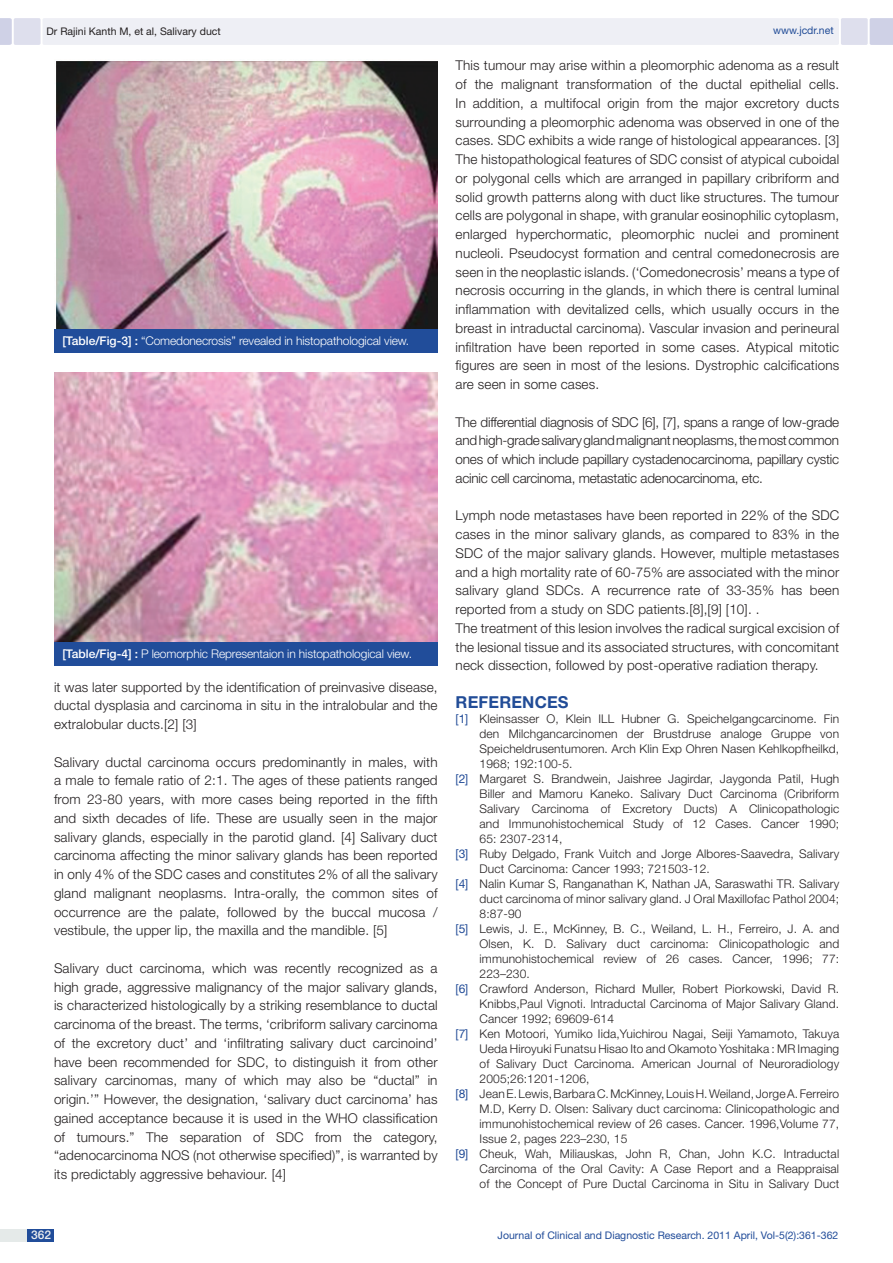
<style>
.page{position:relative;width:893px;height:1263px;background:#fff}
.page>*{position:absolute;margin:0;border:0;box-sizing:border-box;transform-origin:0 0}
.t1{font:700 16.5px "Helvetica Neue";letter-spacing:.01em;color:#214c97}
.t2{font:300 13.5px/18.8px "Helvetica Neue";letter-spacing:.01em;color:#231f20;text-align:justify}
.t3{font:300 12px "Helvetica Neue";letter-spacing:.01em;color:#231f20}
.t4{font:300 12px "Helvetica Neue";letter-spacing:-.01em;color:#fff}
.t5{font:500 12px "Helvetica Neue";color:#eceeef}
.t6{font:10.5px "Helvetica Neue";color:#214c99}
.t7{font:10.5px "Helvetica Neue";color:#231f20}
.t8{font:10.5px "Helvetica Neue";color:#214c97}
.s1{font-weight:500}
.s2{font-weight:400;color:#214b97}
</style>
<div class="page">
<div style="left:43px;top:18px;width:796px;height:27px;background:#eeeff5;border-radius:2px"></div>
<div style="left:14px;top:18px;width:27px;height:27px;background:#dedfed;border-radius:2px"></div>
<svg style="left:0;top:18px;width:12px;height:27px"></svg>
<div style="left:841px;top:18px;width:27px;height:27px;background:#dedfed;border-radius:2px"></div>
<div style="left:0;top:1229px;width:41px;height:13px;background:#e5eae9"></div>
<div style="left:27px;top:1229px;width:27px;height:13px;background:#214d9a"></div>
<svg style="left:870px;top:18px;width:23px;height:27px"></svg>
<img style="left:56px;top:61px;width:381px;height:268px">
<div style="left:54px;top:329px;width:383px;height:24px;background:#214d9a"></div>
<img style="left:54px;top:373px;width:383px;height:270px">
<div style="left:54px;top:643px;width:383px;height:23px;background:#214d9a"></div>
<p class="t7" style="left:47px;top:25px;width:176px">Dr Rajini Kanth M, et al, Salivary duct</p>
<p class="t4" style="left:62px;top:333px;width:348px"><span class="s1">[Table/Fig-3] :</span> “Comedonecrosis” revealed in histopathological view.</p>
<p class="t4" style="left:62px;top:646px;width:351px"><span class="s1">[Table/Fig-4] :</span> P leomorphic Representaion in histopathological view.</p>
<p class="t2" style="left:54px;top:677px;width:385px">it was later supported by the identification of preinvasive disease, ductal dysplasia and carcinoma in situ in the intralobular and the extralobular ducts.[2] [3]</p>
<p class="t2" style="left:54px;top:752px;width:385px">Salivary ductal carcinoma occurs predominantly in males, with a male to female ratio of 2:1. The ages of these patients ranged from 23-80 years, with more cases being reported in the fifth and sixth decades of life. These are usually seen in the major salivary glands, especially in the parotid gland. [4] Salivary duct carcinoma affecting the minor salivary glands has been reported in only 4% of the SDC cases and constitutes 2% of all the salivary gland malignant neoplasms. Intra-orally, the common sites of occurrence are the palate, followed by the buccal mucosa / vestibule, the upper lip, the maxilla and the mandible. [5]</p>
<p class="t2" style="left:54px;top:958px;width:385px">Salivary duct carcinoma, which was recently recognized as a high grade, aggressive malignancy of the major salivary glands, is characterized histologically by a striking resemblance to ductal carcinoma of the breast. The terms, ‘cribriform salivary carcinoma of the excretory duct’ and ‘infiltrating salivary duct carcinoind’ have been recommended for SDC, to distinguish it from other salivary carcinomas, many of which may also be “ductal” in origin.’” However, the designation, ‘salivary duct carcinoma’ has gained acceptance because it is used in the WHO classification of tumours.” The separation of SDC from the category, “adenocarcinoma NOS (not otherwise specified)”, is warranted by its predictably aggressive behaviour. [4]</p>
<p class="t5" style="left:31px;top:1227px;width:22px">362</p>
<p class="t8" style="left:773px;top:24px;width:62px">www.jcdr.net</p>
<p class="t2" style="left:456px;top:56px;width:385px">This tumour may arise within a pleomorphic adenoma as a result of the malignant transformation of the ductal epithelial cells.<br>In addition, a multifocal origin from the major excretory ducts surrounding a pleomorphic adenoma was observed in one of the cases. SDC exhibits a wide range of histological appearances. [3] The histopathological features of SDC consist of atypical cuboidal or polygonal cells which are arranged in papillary cribriform and solid growth patterns along with duct like structures. The tumour cells are polygonal in shape, with granular eosinophilic cytoplasm, enlarged hyperchormatic, pleomorphic nuclei and prominent nucleoli. Pseudocyst formation and central comedonecrosis are seen in the neoplastic islands. (‘Comedonecrosis’ means a type of necrosis occurring in the glands, in which there is central luminal inflammation with devitalized cells, which usually occurs in the breast in intraductal carcinoma). Vascular invasion and perineural infiltration have been reported in some cases. Atypical mitotic figures are seen in most of the lesions. Dystrophic calcifications are seen in some cases.</p>
<p class="t2" style="left:456px;top:412px;width:385px">The differential diagnosis of SDC [6], [7], spans a range of low-grade and high-grade salivary gland malignant neoplasms, the most common ones of which include papillary cystadenocarcinoma, papillary cystic acinic cell carcinoma, metastatic adenocarcinoma, etc.</p>
<p class="t2" style="left:456px;top:506px;width:385px;text-align:left">Lymph node metastases have been reported in 22% of the SDC cases in the minor salivary glands, as compared to 83% in the SDC of the major salivary glands. However, multiple metastases and a high mortality rate of 60-75% are associated with the minor salivary gland SDCs. A recurrence rate of 33-35% has been reported from a study on SDC patients.[8],[9] [10]. .<br>The treatment of this lesion involves the radical surgical excision of the lesional tissue and its associated structures, with concomitant neck dissection, followed by post-operative radiation therapy.</p>
<p class="t1" style="left:456px;top:692px;width:115px">REFERENCES</p>
<p class="t3" style="left:456px;top:711px;width:385px"><span class="s2">[1]</span> Kleinsasser O, Klein ILL Hubner G. Speichelgangcarcinome. Fin</p>
<p class="t3" style="left:480px;top:726px;width:361px">den Milchgancarcinomen der Brustdruse analoge Gruppe von</p>
<p class="t3" style="left:480px;top:741px;width:361px">Speicheldrusentumoren. Arch Klin Exp Ohren Nasen Kehlkopfheilkd,</p>
<p class="t3" style="left:480px;top:756px;width:94px">1968; 192:100-5.</p>
<p class="t3" style="left:456px;top:771px;width:385px"><span class="s2">[2]</span> Margaret S. Brandwein, Jaishree Jagirdar, Jaygonda Patil, Hugh</p>
<p class="t3" style="left:480px;top:786px;width:361px">Biller and Mamoru Kaneko. Salivary Duct Carcinoma (Cribriform</p>
<p class="t3" style="left:480px;top:801px;width:361px">Salivary Carcinoma of Excretory Ducts) A Clinicopathologic</p>
<p class="t3" style="left:480px;top:816px;width:361px">and Immunohistochemical Study of 12 Cases. Cancer 1990;</p>
<p class="t3" style="left:480px;top:831px;width:84px">65: 2307-2314,</p>
<p class="t3" style="left:456px;top:846px;width:385px"><span class="s2">[3]</span> Ruby Delgado, Frank Vuitch and Jorge Albores-Saavedra, Salivary</p>
<p class="t3" style="left:480px;top:861px;width:232px">Duct Carcinoma: Cancer 1993; 721503-12.</p>
<p class="t3" style="left:456px;top:876px;width:385px"><span class="s2">[4]</span> Nalin Kumar S, Ranganathan K, Nathan JA, Saraswathi TR. Salivary</p>
<p class="t3" style="left:480px;top:891px;width:361px">duct carcinoma of minor salivary gland. J Oral Maxillofac Pathol 2004;</p>
<p class="t3" style="left:480px;top:906px;width:43px">8:87-90</p>
<p class="t3" style="left:456px;top:921px;width:385px"><span class="s2">[5]</span> Lewis, J. E., McKinney, B. C., Weiland, L. H., Ferreiro, J. A. and</p>
<p class="t3" style="left:480px;top:936px;width:361px">Olsen, K. D. Salivary duct carcinoma: Clinicopathologic and</p>
<p class="t3" style="left:480px;top:951px;width:361px">immunohistochemical review of 26 cases. Cancer, 1996; 77:</p>
<p class="t3" style="left:480px;top:966px;width:52px">223–230.</p>
<p class="t3" style="left:456px;top:981px;width:385px"><span class="s2">[6]</span> Crawford Anderson, Richard Muller, Robert Piorkowski, David R.</p>
<p class="t3" style="left:480px;top:996px;width:361px">Knibbs,Paul Vignoti. lntraductal Carcinoma of Major Salivary Gland.</p>
<p class="t3" style="left:480px;top:1011px;width:136px">Cancer 1992; 69609-614</p>
<p class="t3" style="left:456px;top:1026px;width:385px"><span class="s2">[7]</span> Ken Motoori, Yumiko Iida,Yuichirou Nagai, Seiji Yamamoto, Takuya</p>
<p class="t3" style="left:480px;top:1041px;width:361px">Ueda Hiroyuki Funatsu Hisao Ito and Okamoto Yoshitaka : MR Imaging</p>
<p class="t3" style="left:480px;top:1056px;width:361px">of Salivary Duct Carcinoma. American Journal of Neuroradiology</p>
<p class="t3" style="left:480px;top:1071px;width:111px">2005;26:1201-1206,</p>
<p class="t3" style="left:456px;top:1086px;width:385px"><span class="s2">[8]</span> Jean E. Lewis, Barbara C. McKinney, Louis H. Weiland, Jorge A. Ferreiro</p>
<p class="t3" style="left:480px;top:1101px;width:361px">M.D, Kerry D. Olsen: Salivary duct carcinoma: Clinicopathologic and</p>
<p class="t3" style="left:480px;top:1116px;width:361px">immunohistochemical review of 26 cases. Cancer. 1996,Volume 77,</p>
<p class="t3" style="left:480px;top:1131px;width:149px">Issue 2, pages 223–230, 15</p>
<p class="t3" style="left:456px;top:1146px;width:385px"><span class="s2">[9]</span> Cheuk, Wah, Miliauskas, John R, Chan, John K.C. Intraductal</p>
<p class="t3" style="left:480px;top:1161px;width:361px">Carcinoma of the Oral Cavity: A Case Report and a Reappraisal</p>
<p class="t3" style="left:480px;top:1176px;width:361px">of the Concept of Pure Ductal Carcinoma in Situ in Salivary Duct</p>
<p class="t6" style="left:498px;top:1229px;width:342px">Journal of Clinical and Diagnostic Research. 2011 April, Vol-5(2):361-362</p>
</div>
